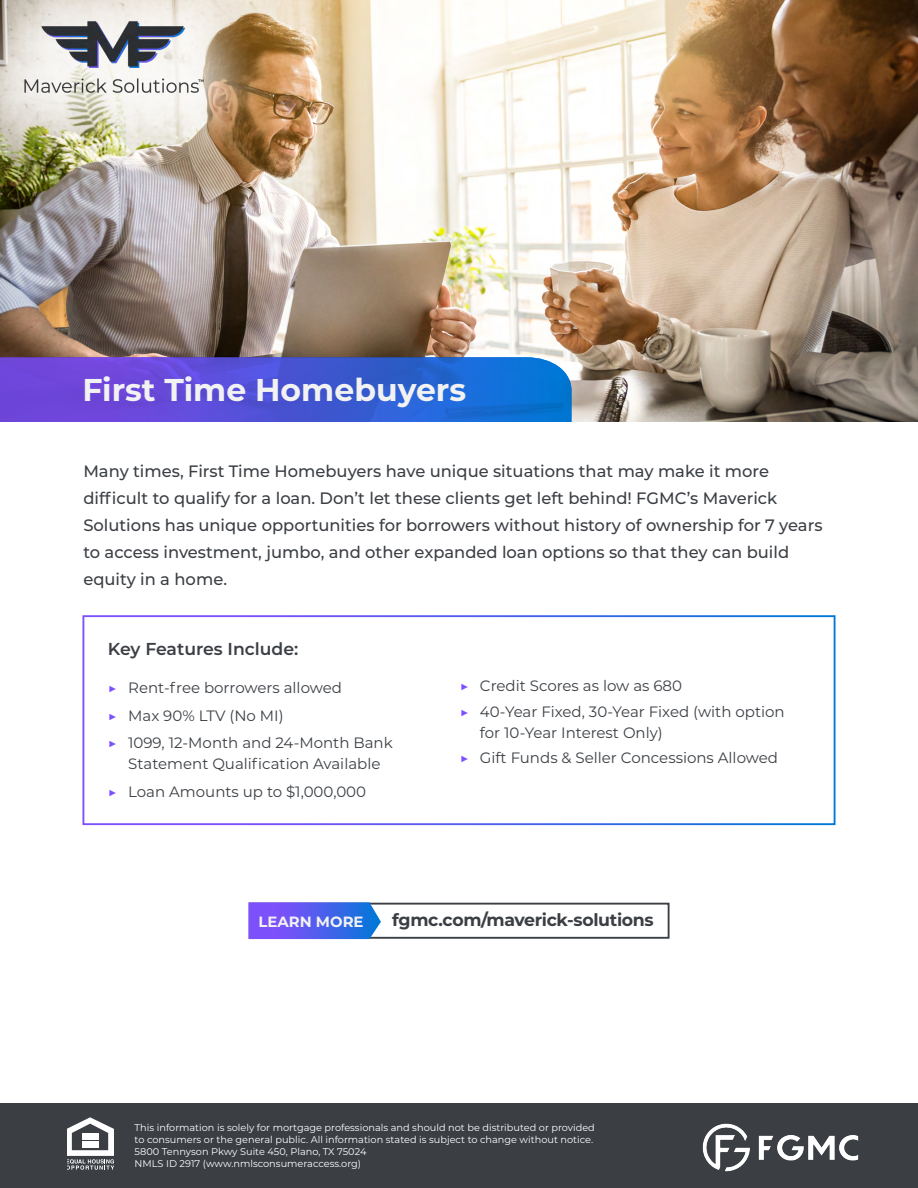
<style>
.page{position:relative;width:918px;height:1188px;background:#fff}
.page>*{position:absolute;margin:0;border:0;box-sizing:border-box;transform-origin:0 0}
.t1{font:700 31.5px "Montserrat";color:#f2f2f2}
.t2{font:700 17.4px "Montserrat";letter-spacing:-.02em;color:#3b3f44}
.t3{font:600 17.25px "Montserrat";color:#3b3f44}
.t4{font:500 16.5px/27px "Montserrat";color:#3b3f44}
.t5{font:15px/27.8px "Montserrat";color:#3b3f44}
.t6{font:700 14.85px "Montserrat";color:#f2f2f2}
.t7{font:9.75px/12px "Montserrat";color:#fff}
.s1{font-weight:700;color:#7c50fa}
</style>
<div class="page">
<div style="left:0;top:1103px;width:918px;height:85px;background:#3b3f44"></div>
<img style="left:702px;top:1123px;width:157px;height:49px">
<svg style="left:67px;top:1117px;width:47px;height:53px"></svg>
<div style="left:82px;top:1133px;width:16px;height:6px;background:#fff"></div>
<div style="left:82px;top:1142px;width:16px;height:6px;background:#fff"></div>
<img style="left:0;top:0;width:918px;height:422px">
<div style="left:0;top:0;width:271px;height:163px;background:#fff;opacity:.79"></div>
<img style="left:20px;top:19px;width:188px;height:79px">
<svg style="left:0;top:357px;width:572px;height:65px"></svg>
<div style="left:249px;top:903px;width:421px;height:36px;border:2px solid #3b3f44"></div>
<svg style="left:248px;top:902px;width:133px;height:37px"></svg>
<div style="left:82px;top:615px;width:754px;height:210px;border:2px solid #fff"></div>
<h1 class="t1" style="left:82px;top:367px;width:385px">First Time Homebuyers</h1>
<p class="t4" style="left:83px;top:457px;width:741px">Many times, First Time Homebuyers have unique situations that may make it more difficult to qualify for a loan. Don’t let these clients get left behind! FGMC’s Maverick Solutions has unique opportunities for borrowers without history of ownership for 7 years to access investment, jumbo, and other expanded loan options so that they can build equity in a home.</p>
<p class="t3" style="left:108px;top:637px;width:192px">Key Features Include:</p>
<p class="t5" style="left:108px;top:673px;width:286px"><span class="s1">▶</span> Rent-free borrowers allowed<br><span class="s1">▶</span> Max 90% LTV (No MI)<br><span class="s1">▶</span> 1099, 12-Month and 24-Month Bank</p>
<p class="t5" style="left:108px;top:750px;width:274px;text-indent:20px">Statement Qualification Available <span class="s1">▶</span> Loan Amounts up to $1,000,000</p>
<p class="t5" style="left:460px;top:672px;width:327px;line-height:26.2px"><span class="s1">▶</span> Credit Scores as low as 680<br><span class="s1">▶</span> 40-Year Fixed, 30-Year Fixed (with option</p>
<p class="t5" style="left:460px;top:720px;width:320px;line-height:24.5px;text-indent:20px">for 10-Year Interest Only)<br><span class="s1">▶</span> Gift Funds &amp; Seller Concessions Allowed</p>
<p class="t6" style="left:259px;top:911px;width:107px">LEARN MORE</p>
<p class="t2" style="left:392px;top:908px;width:263px">fgmc.com/maverick-solutions</p>
<p class="t7" style="left:135px;top:1121px;width:462px">This information is solely for mortgage professionals and should not be distributed or provided to consumers or the general public. All information stated is subject to change without notice.<br>5800 Tennyson Pkwy Suite 450, Plano, TX 75024<br>NMLS ID 2917 (www.nmlsconsumeraccess.org)</p>
</div>
